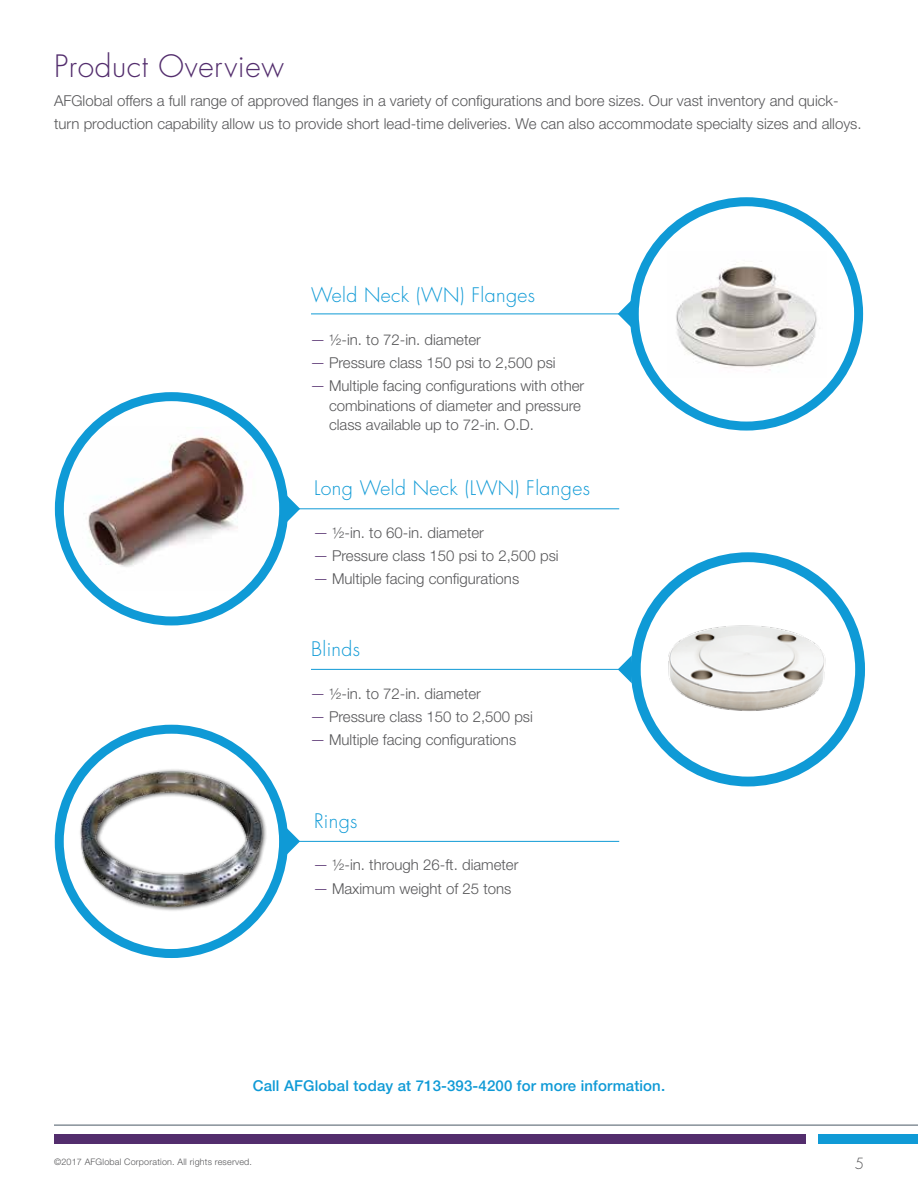
<style>
.page{position:relative;width:918px;height:1188px;background:#fff}
.page>*{position:absolute;margin:0;border:0;box-sizing:border-box;transform-origin:0 0}
.t1{font:300 30px "Futura";letter-spacing:.02em;color:#532d6d}
.t2{font:300 19.5px "Futura";letter-spacing:.02em;color:#0f9ad6}
.t3{font:300 15px/19.5px "Helvetica Neue";color:#58585a}
.t4{font:500 15px "Helvetica Neue";letter-spacing:.01em;color:#0f9ad6}
.t5{font:300 15px "Futura";color:#58585a}
.t6{font:300 9px "Helvetica Neue";letter-spacing:.02em;color:#58585a}
.s1{font-family:"Gotham";color:#532d6d}
</style>
<div class="page">
<div style="left:818px;top:1134px;width:100px;height:9px;background:#0f9ad6"></div>
<div style="left:54px;top:1134px;width:752px;height:9px;background:#532d6d"></div>
<hr style="left:54px;top:1125px;width:864px;height:1px;background:#495966">
<img style="left:668px;top:625px;width:158px;height:86px">
<img style="left:676px;top:262px;width:141px;height:108px">
<img style="left:65px;top:427px;width:212px;height:164px">
<hr style="left:311px;top:669px;width:308px;height:1px;background:#0f9ad6">
<hr style="left:311px;top:314px;width:308px;height:1px;background:#0f9ad6">
<hr style="left:299px;top:508px;width:320px;height:1px;background:#0f9ad6">
<hr style="left:299px;top:841px;width:320px;height:1px;background:#0f9ad6">
<div style="left:630px;top:197px;width:233px;height:234px;border:9px solid #0f9ad6;border-radius:50%"></div>
<svg style="left:618px;top:300px;width:14px;height:28px"></svg>
<div style="left:55px;top:392px;width:233px;height:233px;border:9px solid #0f9ad6;border-radius:50%"></div>
<svg style="left:286px;top:495px;width:14px;height:28px"></svg>
<div style="left:631px;top:552px;width:234px;height:234px;border:10px solid #0f9ad6;border-radius:50%"></div>
<svg style="left:618px;top:655px;width:14px;height:28px"></svg>
<svg style="left:59px;top:729px;width:225px;height:225px"></svg>
<div style="left:55px;top:725px;width:233px;height:233px;border:9px solid #0f9ad6;border-radius:50%"></div>
<svg style="left:288px;top:829px;width:12px;height:25px"></svg>
<img style="left:64px;top:754px;width:224px;height:168px">
<h1 class="t1" style="left:54px;top:47px;width:232px">Product Overview</h1>
<p class="t3" style="left:54px;top:89px;width:809px;line-height:22.5px">AFGlobal offers a full range of approved flanges in a variety of configurations and bore sizes. Our vast inventory and quick&shy;turn production capability allow us to provide short lead-time deliveries. We can also accommodate specialty sizes and alloys.</p>
<h2 class="t2" style="left:311px;top:282px;width:226px">Weld Neck (WN) Flanges</h2>
<p class="t3" style="left:311px;top:329px;width:171px"><span class="s1">—</span> ½-in. to 72-in. diameter</p>
<p class="t3" style="left:311px;top:353px;width:246px"><span class="s1">—</span> Pressure class 150 psi to 2,500 psi</p>
<p class="t3" style="left:329px;top:376px;width:257px;text-indent:-18px"><span class="s1">—</span> Multiple facing configurations with other combinations of diameter and pressure class available up to 72-in. O.D.</p>
<h2 class="t2" style="left:314px;top:475px;width:277px">Long Weld Neck (LWN) Flanges</h2>
<p class="t3" style="left:314px;top:522px;width:171px"><span class="s1">—</span> ½-in. to 60-in. diameter</p>
<p class="t3" style="left:314px;top:545px;width:246px"><span class="s1">—</span> Pressure class 150 psi to 2,500 psi</p>
<p class="t3" style="left:314px;top:569px;width:207px"><span class="s1">—</span> Multiple facing configurations</p>
<h2 class="t2" style="left:311px;top:636px;width:51px">Blinds</h2>
<p class="t3" style="left:311px;top:683px;width:171px"><span class="s1">—</span> ½-in. to 72-in. diameter</p>
<p class="t3" style="left:311px;top:706px;width:223px"><span class="s1">—</span> Pressure class 150 to 2,500 psi</p>
<p class="t3" style="left:311px;top:730px;width:207px"><span class="s1">—</span> Multiple facing configurations</p>
<h2 class="t2" style="left:314px;top:808px;width:45px">Rings</h2>
<p class="t3" style="left:314px;top:855px;width:206px"><span class="s1">—</span> ½-in. through 26-ft. diameter</p>
<p class="t3" style="left:314px;top:878px;width:199px"><span class="s1">—</span> Maximum weight of 25 tons</p>
<p class="t4" style="left:253px;top:1077px;width:414px">Call AFGlobal today at 713-393-4200 for more information.</p>
<p class="t6" style="left:54px;top:1156px;width:200px">©2017 AFGlobal Corporation. All rights reserved.</p>
<p class="t5" style="left:855px;top:1154px;width:11px">5</p>
</div>
